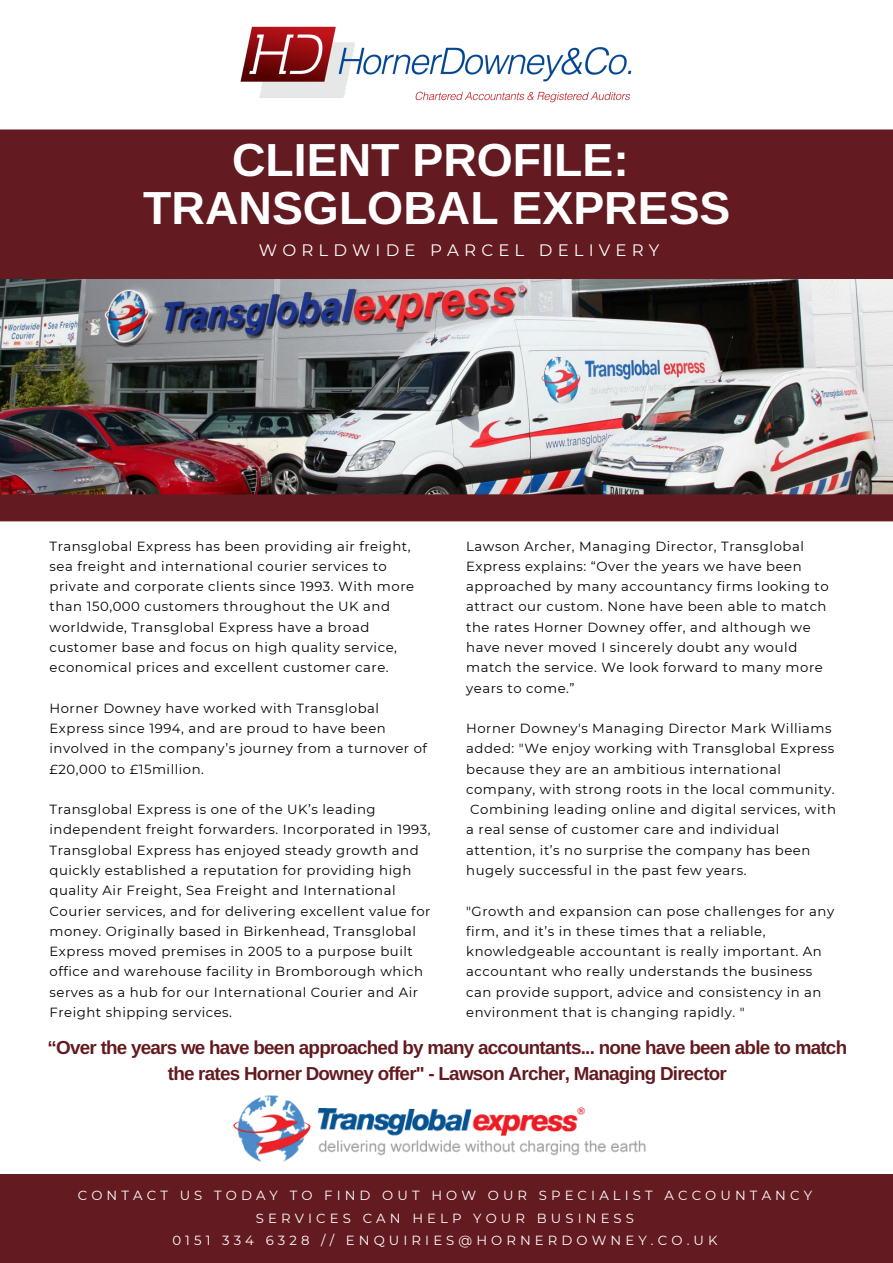
<style>
.page{position:relative;width:893px;height:1263px;background:#fff}
.page>*{position:absolute;margin:0;border:0;box-sizing:border-box;transform-origin:0 0}
.t1{font:700 46.35px/47.2px "Arimo";color:#fff;text-align:center}
.t2{font:700 18.9px/26px "Arimo";letter-spacing:-.04em;color:#631a20;text-align:center}
.t3{font:16.5px "Montserrat";letter-spacing:.31em;color:#fff}
.t4{font:13.2px/20.2px "Montserrat";letter-spacing:.04em;color:#000}
.t5{font:13.2px/22.5px "Montserrat";letter-spacing:.31em;color:#fff;text-align:center}
</style>
<div class="page">
<img style="left:0;top:279px;width:893px;height:215px">
<div style="left:0;top:129px;width:893px;height:150px;background:#631a20"></div>
<div style="left:0;top:494px;width:893px;height:27px;background:#631a20"></div>
<div style="left:0;top:1174px;width:893px;height:89px;background:#631a20"></div>
<img style="left:240px;top:26px;width:392px;height:77px">
<img style="left:233px;top:1095px;width:413px;height:67px">
<h1 class="t1" style="left:143px;top:137px;width:589px">CLIENT PROFILE:<br>TRANSGLOBAL EXPRESS</h1>
<p class="t3" style="left:259px;top:240px;width:402px">WORLDWIDE PARCEL DELIVERY</p>
<p class="t4" style="left:50px;top:536px;width:366px">Transglobal Express has been providing air freight, sea freight and international courier services to private and corporate clients since 1993. With more than 150,000 customers throughout the UK and worldwide, Transglobal Express have a broad customer base and focus on high quality service, economical prices and excellent customer care.</p>
<p class="t4" style="left:50px;top:698px;width:379px">Horner Downey have worked with Transglobal Express since 1994, and are proud to have been involved in the company’s journey from a turnover of £20,000 to £15million.</p>
<p class="t4" style="left:50px;top:799px;width:383px">Transglobal Express is one of the UK’s leading independent freight forwarders. Incorporated in 1993, Transglobal Express has enjoyed steady growth and quickly established a reputation for providing high quality Air Freight, Sea Freight and International Courier services, and for delivering excellent value for money. Originally based in Birkenhead, Transglobal Express moved premises in 2005 to a purpose built office and warehouse facility in Bromborough which serves as a hub for our International Courier and Air Freight shipping services.</p>
<p class="t4" style="left:466px;top:536px;width:364px">Lawson Archer, Managing Director, Transglobal Express explains: “Over the years we have been approached by many accountancy firms looking to attract our custom. None have been able to match the rates Horner Downey offer, and although we have never moved I sincerely doubt any would match the service. We look forward to many more years to come.”</p>
<p class="t4" style="left:466px;top:718px;width:367px">Horner Downey's Managing Director Mark Williams</p>
<p class="t4" style="left:466px;top:738px;width:370px">added: "We enjoy working with Transglobal Express</p>
<p class="t4" style="left:466px;top:759px;width:316px">because they are an ambitious international</p>
<p class="t4" style="left:466px;top:779px;width:370px">company, with strong roots in the local community.</p>
<p class="t4" style="left:470px;top:799px;width:367px">Combining leading online and digital services, with</p>
<p class="t4" style="left:466px;top:819px;width:315px">a real sense of customer care and individual</p>
<p class="t4" style="left:466px;top:840px;width:346px">attention, it’s no surprise the company has been</p>
<p class="t4" style="left:466px;top:860px;width:282px">hugely successful in the past few years.</p>
<p class="t4" style="left:466px;top:901px;width:369px">"Growth and expansion can pose challenges for any firm, and it’s in these times that a reliable, knowledgeable accountant is really important. An accountant who really understands the business can provide support, advice and consistency in an environment that is changing rapidly. "</p>
<h2 class="t2" style="left:48px;top:1034px;width:801px">“Over the years we have been approached by many accountants... none have been able to match the rates Horner Downey offer" - Lawson Archer, Managing Director</h2>
<p class="t5" style="left:78px;top:1184px;width:736px">CONTACT US TODAY TO FIND OUT HOW OUR SPECIALIST ACCOUNTANCY<br>SERVICES CAN HELP YOUR BUSINESS<br>0151 334 6328 // ENQUIRIES@HORNERDOWNEY.CO.UK</p>
</div>
